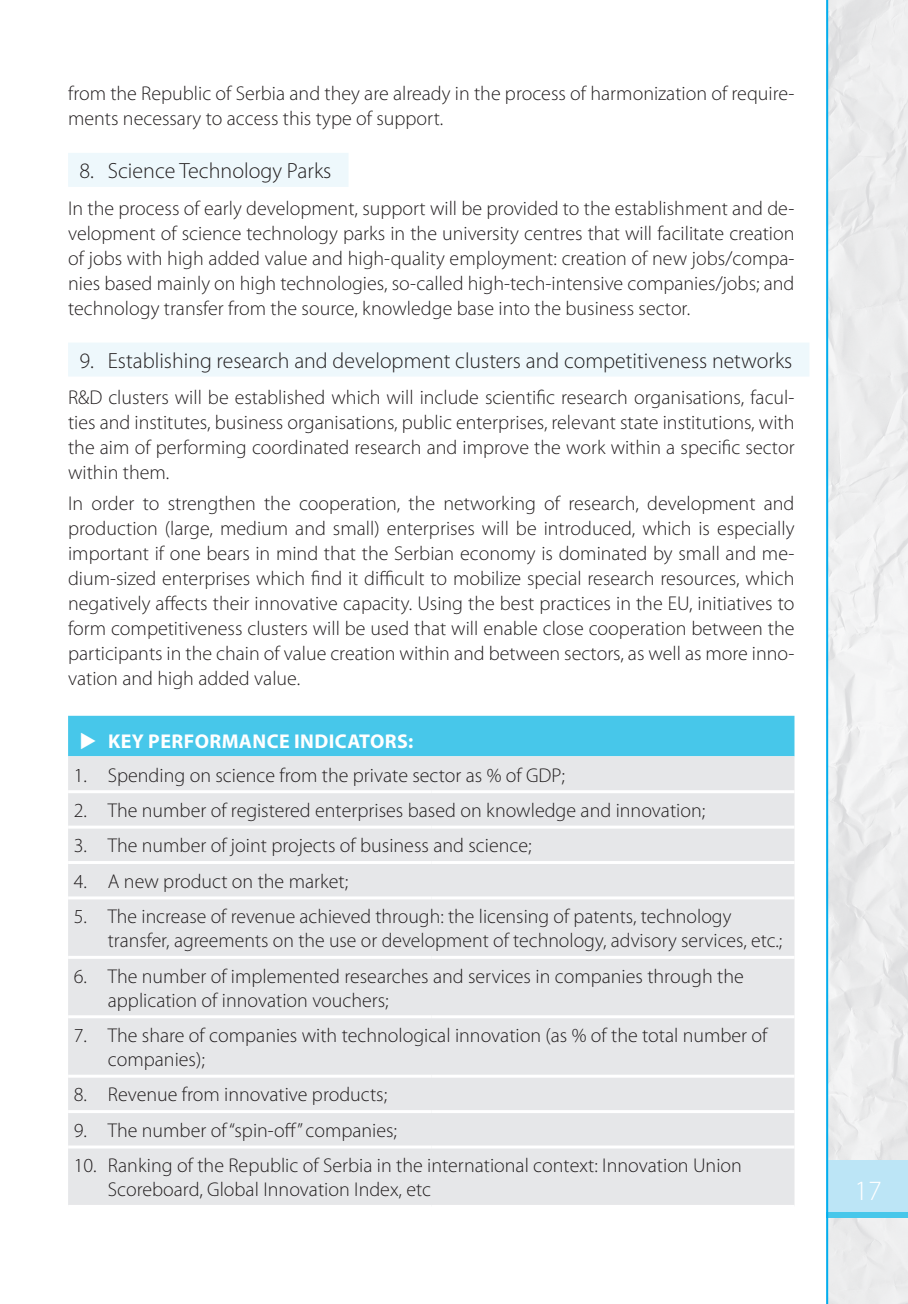
<style>
.page{position:relative;width:908px;height:1304px;background:#fff}
.page>*{position:absolute;margin:0;border:0;box-sizing:border-box;transform-origin:0 0}
.t1{font:300 28px "Myriad Pro";color:#fff}
.t2{font:300 22px "Myriad Pro";color:#231f20}
.t3{font:300 20px/25px "Myriad Pro";color:#231f20}
.t4{font:700 20px "Myriad Pro";letter-spacing:.02em;color:#fff}
</style>
<div class="page">
<img style="left:827px;top:0;width:80px;height:1304px">
<div style="left:825px;top:1161px;width:82px;height:57px;background:#bce5f6"></div>
<div style="left:825px;top:1212px;width:82px;height:6px;background:#47c7ea"></div>
<hr style="left:825px;top:0;width:2px;height:1304px;background:#00aeef">
<div style="left:68px;top:153px;width:280px;height:34px;background:#eef8fc"></div>
<div style="left:68px;top:343px;width:741px;height:34px;background:#eef8fc"></div>
<div style="left:68px;top:756px;width:726px;height:449px;background:#e6e7e9"></div>
<hr style="left:68px;top:790px;width:363px;height:3px;background:#fff">
<hr style="left:431px;top:790px;width:363px;height:3px;background:#fff">
<hr style="left:68px;top:826px;width:363px;height:3px;background:#fff">
<hr style="left:431px;top:826px;width:363px;height:3px;background:#fff">
<hr style="left:68px;top:861px;width:363px;height:3px;background:#fff">
<hr style="left:431px;top:861px;width:363px;height:3px;background:#fff">
<hr style="left:68px;top:896px;width:363px;height:3px;background:#fff">
<hr style="left:431px;top:896px;width:363px;height:3px;background:#fff">
<hr style="left:68px;top:956px;width:363px;height:3px;background:#fff">
<hr style="left:431px;top:956px;width:363px;height:3px;background:#fff">
<hr style="left:68px;top:1015px;width:363px;height:3px;background:#fff">
<hr style="left:431px;top:1015px;width:363px;height:3px;background:#fff">
<hr style="left:68px;top:1075px;width:363px;height:3px;background:#fff">
<hr style="left:431px;top:1075px;width:363px;height:3px;background:#fff">
<hr style="left:68px;top:1110px;width:363px;height:3px;background:#fff">
<hr style="left:431px;top:1110px;width:363px;height:3px;background:#fff">
<hr style="left:68px;top:1145px;width:363px;height:3px;background:#fff">
<hr style="left:431px;top:1145px;width:363px;height:3px;background:#fff">
<div style="left:68px;top:716px;width:726px;height:40px;background:#47c7ea"></div>
<p class="t3" style="left:68px;top:81px;width:727px">from the Republic of Serbia and they are already in the process of harmonization of require&shy;ments necessary to access this type of support.</p>
<p class="t2" style="left:79px;top:158px;width:253px">8. Science Technology Parks</p>
<p class="t3" style="left:68px;top:195px;width:727px;text-align:justify">In the process of early development, support will be provided to the establishment and de&shy;velopment of science technology parks in the university centres that will facilitate creation of jobs with high added value and high-quality employment: creation of new jobs/compa&shy;nies based mainly on high technologies, so-called high-tech-intensive companies/jobs; and technology transfer from the source, knowledge base into the business sector.</p>
<p class="t2" style="left:79px;top:348px;width:714px">9. Establishing research and development clusters and competitiveness networks</p>
<p class="t3" style="left:68px;top:385px;width:727px;text-align:justify">R&amp;D clusters will be established which will include scientific research organisations, facul&shy;ties and institutes, business organisations, public enterprises, relevant state institutions, with the aim of performing coordinated research and improve the work within a specific sector within them.</p>
<p class="t3" style="left:68px;top:491px;width:727px;text-align:justify">In order to strengthen the cooperation, the networking of research, development and production (large, medium and small) enterprises will be introduced, which is especially important if one bears in mind that the Serbian economy is dominated by small and me&shy;dium-sized enterprises which find it difficult to mobilize special research resources, which negatively affects their innovative capacity. Using the best practices in the EU, initiatives to form competitiveness clusters will be used that will enable close cooperation between the participants in the chain of value creation within and between sectors, as well as more inno&shy;vation and high added value.</p>
<p class="t4" style="left:108px;top:728px;width:307px">KEY PERFORMANCE INDICATORS:</p>
<p class="t3" style="left:74px;top:762px;width:492px">1. Spending on science from the private sector as % of GDP;</p>
<p class="t3" style="left:74px;top:798px;width:632px">2. The number of registered enterprises based on knowledge and innovation;</p>
<p class="t3" style="left:74px;top:833px;width:459px">3. The number of joint projects of business and science;</p>
<p class="t3" style="left:74px;top:868px;width:276px">4. A new product on the market;</p>
<p class="t3" style="left:108px;top:904px;width:675px;line-height:24px;text-indent:-34px">5. The increase of revenue achieved through: the licensing of patents, technology transfer, agreements on the use or development of technology, advisory services, etc.;</p>
<p class="t3" style="left:108px;top:964px;width:637px;line-height:24px;text-indent:-34px">6. The number of implemented researches and services in companies through the application of innovation vouchers;</p>
<p class="t3" style="left:108px;top:1023px;width:661px;line-height:24px;text-indent:-34px">7. The share of companies with technological innovation (as % of the total number of companies);</p>
<p class="t3" style="left:74px;top:1082px;width:315px">8. Revenue from innovative products;</p>
<p class="t3" style="left:74px;top:1117px;width:325px">9. The number of “spin-off” companies;</p>
<p class="t3" style="left:108px;top:1153px;width:635px;line-height:24px;text-indent:-34px">10. Ranking of the Republic of Serbia in the international context: Innovation Union<br>Scoreboard, Global Innovation Index, etc</p>
<h1 class="t1" style="left:854px;top:1173px;width:29px">17</h1>
</div>
